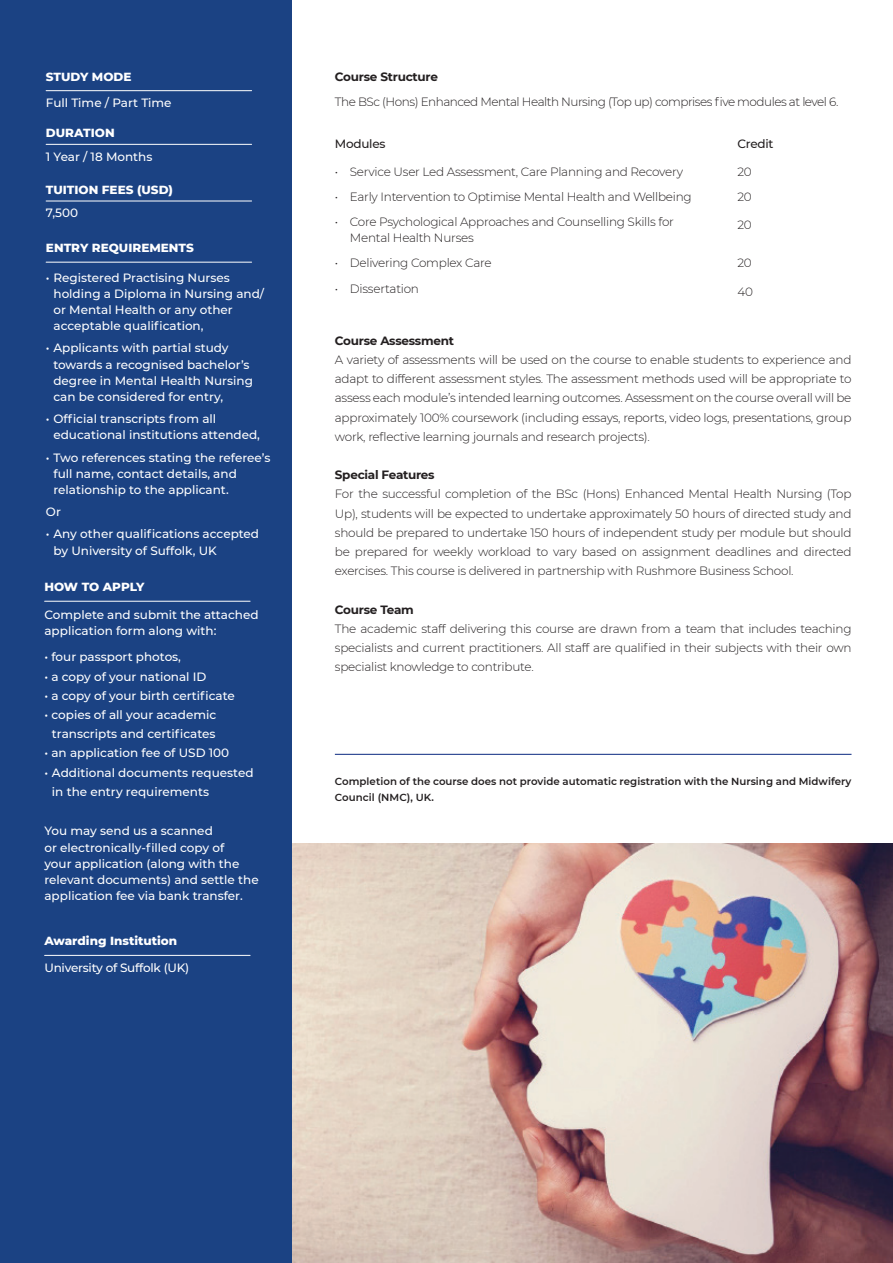
<style>
.page{position:relative;width:893px;height:1263px;background:#fff}
.page>*{position:absolute;margin:0;border:0;box-sizing:border-box;transform-origin:0 0}
.t1{font:300 12px/19.2px "Montserrat";letter-spacing:-.02em;color:#231f20;text-align:justify}
.t2{font:500 12px/16.2px "Montserrat";color:#fff}
.t3{font:800 12px "Montserrat";color:#fff}
.t4{font:300 12px "Montserrat";letter-spacing:-.04em;color:#231f20}
.t5{font:700 12px "Montserrat";letter-spacing:-.02em;color:#231f20}
.t6{font:500 12px "Montserrat";letter-spacing:-.02em;color:#fff}
.t7{font:500 12px "Montserrat";letter-spacing:-.02em;color:#231f20}
.t8{font:600 10.2px/16.2px "Montserrat";letter-spacing:.005em;color:#231f20}
</style>
<div class="page">
<img style="left:292px;top:843px;width:601px;height:420px">
<hr style="left:335px;top:754px;width:516px;height:1px;background:#253f8e">
<div style="left:0;top:0;width:292px;height:1263px;background:#1b4283"></div>
<hr style="left:45px;top:601px;width:205px;height:1px;background:#fff">
<hr style="left:45px;top:955px;width:205px;height:1px;background:#fff">
<hr style="left:46px;top:262px;width:206px;height:1px;background:#fff">
<hr style="left:46px;top:201px;width:206px;height:1px;background:#fff">
<hr style="left:46px;top:90px;width:206px;height:1px;background:#fff">
<hr style="left:46px;top:144px;width:206px;height:1px;background:#fff">
<p class="t3" style="left:46px;top:71px;width:87px">STUDY MODE</p>
<p class="t2" style="left:46px;top:95px;width:127px">Full Time / Part Time</p>
<p class="t3" style="left:46px;top:128px;width:70px">DURATION</p>
<p class="t2" style="left:46px;top:149px;width:108px">1 Year / 18 Months</p>
<p class="t3" style="left:46px;top:184px;width:129px">TUITION FEES (USD)</p>
<p class="t2" style="left:46px;top:205px;width:34px">7,500</p>
<p class="t3" style="left:46px;top:242px;width:149px">ENTRY REQUIREMENTS</p>
<p class="t2" style="left:53px;top:270px;width:212px;text-indent:-8px">• Registered Practising Nurses holding a Diploma in Nursing and/ or Mental Health or any other acceptable qualification,</p>
<p class="t2" style="left:53px;top:340px;width:201px;text-indent:-8px">• Applicants with partial study towards a recognised bachelor’s degree in Mental Health Nursing can be considered for entry,</p>
<p class="t2" style="left:53px;top:410px;width:208px;text-indent:-8px">• Official transcripts from all educational institutions attended,</p>
<p class="t2" style="left:53px;top:450px;width:218px;text-indent:-8px">• Two references stating the referee’s full name, contact details, and relationship to the applicant.</p>
<p class="t2" style="left:46px;top:504px;width:17px">Or</p>
<p class="t2" style="left:53px;top:526px;width:207px;text-indent:-8px">• Any other qualifications accepted by University of Suffolk, UK</p>
<p class="t3" style="left:44px;top:581px;width:102px">HOW TO APPLY</p>
<p class="t2" style="left:44px;top:607px;width:216px">Complete and submit the attached application form along with:</p>
<p class="t2" style="left:44px;top:649px;width:138px">• four passport photos,</p>
<p class="t2" style="left:44px;top:669px;width:164px">• a copy of your national ID</p>
<p class="t2" style="left:44px;top:687px;width:192px">• a copy of your birth certificate</p>
<p class="t2" style="left:44px;top:705px;width:173px;line-height:19.2px;text-align:center">• copies of all your academic transcripts and certificates</p>
<p class="t2" style="left:44px;top:745px;width:186px">• an application fee of USD 100</p>
<p class="t2" style="left:52px;top:763px;width:203px;line-height:19.2px;text-indent:-8px">• Additional documents requested in the entry requirements</p>
<p class="t2" style="left:44px;top:823px;width:216px">You may send us a scanned<br>or electronically-filled copy of<br>your application (along with the relevant documents) and settle the application fee via bank transfer.</p>
<p class="t3" style="left:44px;top:936px;width:134px">Awarding Institution</p>
<p class="t6" style="left:44px;top:962px;width:146px">University of Suffolk (UK)</p>
<p class="t5" style="left:335px;top:71px;width:105px">Course Structure</p>
<p class="t4" style="left:335px;top:93px;width:505px">The BSc (Hons) Enhanced Mental Health Nursing (Top up) comprises five modules at level 6.</p>
<p class="t7" style="left:335px;top:138px;width:52px">Modules</p>
<p class="t7" style="left:737px;top:138px;width:38px">Credit</p>
<p class="t1" style="left:335px;top:163px;width:350px">• Service User Led Assessment, Care Planning and Recovery</p>
<p class="t1" style="left:335px;top:188px;width:358px">• Early Intervention to Optimise Mental Health and Wellbeing</p>
<p class="t1" style="left:350px;top:215px;width:326px;line-height:16.2px;text-indent:-15px">• Core Psychological Approaches and Counselling Skills for<br>Mental Health Nurses</p>
<p class="t1" style="left:335px;top:255px;width:158px">• Delivering Complex Care</p>
<p class="t1" style="left:335px;top:280px;width:86px">• Dissertation</p>
<p class="t1" style="left:737px;top:160px;width:16px;line-height:25.2px">20<br>20</p>
<p class="t1" style="left:737px;top:216px;width:16px">20</p>
<p class="t1" style="left:737px;top:255px;width:16px">20</p>
<p class="t1" style="left:737px;top:283px;width:17px">40</p>
<p class="t5" style="left:335px;top:335px;width:121px">Course Assessment</p>
<p class="t1" style="left:335px;top:351px;width:518px">A variety of assessments will be used on the course to enable students to experience and adapt to different assessment styles. The assessment methods used will be appropriate to assess each module’s intended learning outcomes. Assessment on the course overall will be approximately 100% coursework (including essays, reports, video logs, presentations, group work, reflective learning journals and research projects).</p>
<p class="t5" style="left:335px;top:470px;width:101px">Special Features</p>
<p class="t1" style="left:335px;top:485px;width:518px">For the successful completion of the BSc (Hons) Enhanced Mental Health Nursing (Top Up), students will be expected to undertake approximately 50 hours of directed study and should be prepared to undertake 150 hours of independent study per module but should be prepared for weekly workload to vary based on assignment deadlines and directed exercises. This course is delivered in partnership with Rushmore Business School.</p>
<p class="t5" style="left:335px;top:604px;width:80px">Course Team</p>
<p class="t1" style="left:335px;top:620px;width:518px">The academic staff delivering this course are drawn from a team that includes teaching specialists and current practitioners. All staff are qualified in their subjects with their own specialist knowledge to contribute.</p>
<p class="t8" style="left:335px;top:774px;width:518px">Completion of the course does not provide automatic registration with the Nursing and Midwifery<br>Council (NMC), UK.</p>
</div>
